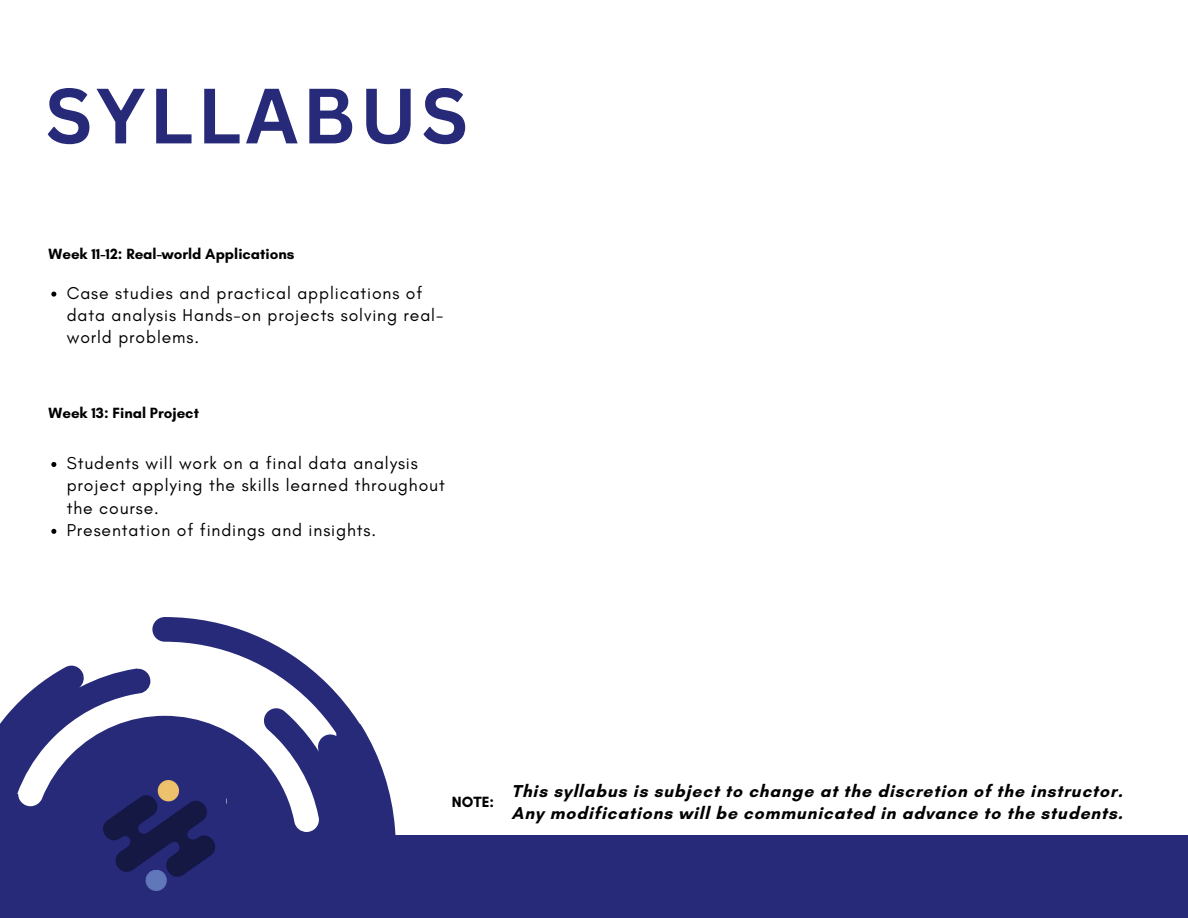
<style>
.page{position:relative;width:1188px;height:918px;background:#fff}
.page>*{position:absolute;margin:0;border:0;box-sizing:border-box;transform-origin:0 0}
.t1{font:700 76.5px "Canva Sans";letter-spacing:.05em;color:#272a79}
.t2{font:17.55px/22.4px "Glacial Indifference";letter-spacing:.05em;color:#000}
.t3{font:700 17.55px/22.5px "Glacial Indifference";letter-spacing:.05em;color:#000}
.t4{font:700 15.15px "Glacial Indifference";color:#000}
</style>
<div class="page">
<div style="left:342px;top:835px;width:846px;height:83px;background:#272a79"></div>
<svg style="left:0;top:617px;width:396px;height:301px;fill:#272a79"></svg>
<svg style="left:51px;top:292px;width:5px;height:5px"></svg>
<img style="left:103px;top:781px;width:123px;height:110px">
<svg style="left:51px;top:462px;width:5px;height:5px"></svg>
<svg style="left:51px;top:529px;width:5px;height:5px"></svg>
<p class="t1" style="left:45px;top:62px;width:424px">SYLLABUS</p>
<p class="t4" style="left:49px;top:244px;width:247px">Week 11-12: Real-world Applications</p>
<p class="t2" style="left:67px;top:281px;width:378px">Case studies and practical applications of data analysis Hands-on projects solving real&shy;world problems.</p>
<p class="t4" style="left:49px;top:403px;width:152px">Week 13: Final Project</p>
<p class="t2" style="left:67px;top:452px;width:380px">Students will work on a final data analysis project applying the skills learned throughout the course.</p>
<p class="t2" style="left:67px;top:519px;width:311px">Presentation of findings and insights.</p>
<p class="t4" style="left:452px;top:792px;width:44px">NOTE:</p>
<p class="t3" style="left:512px;top:779px;width:613px">This syllabus is subject to change at the discretion of the instructor.<br>Any modifications will be communicated in advance to the students.</p>
</div>
